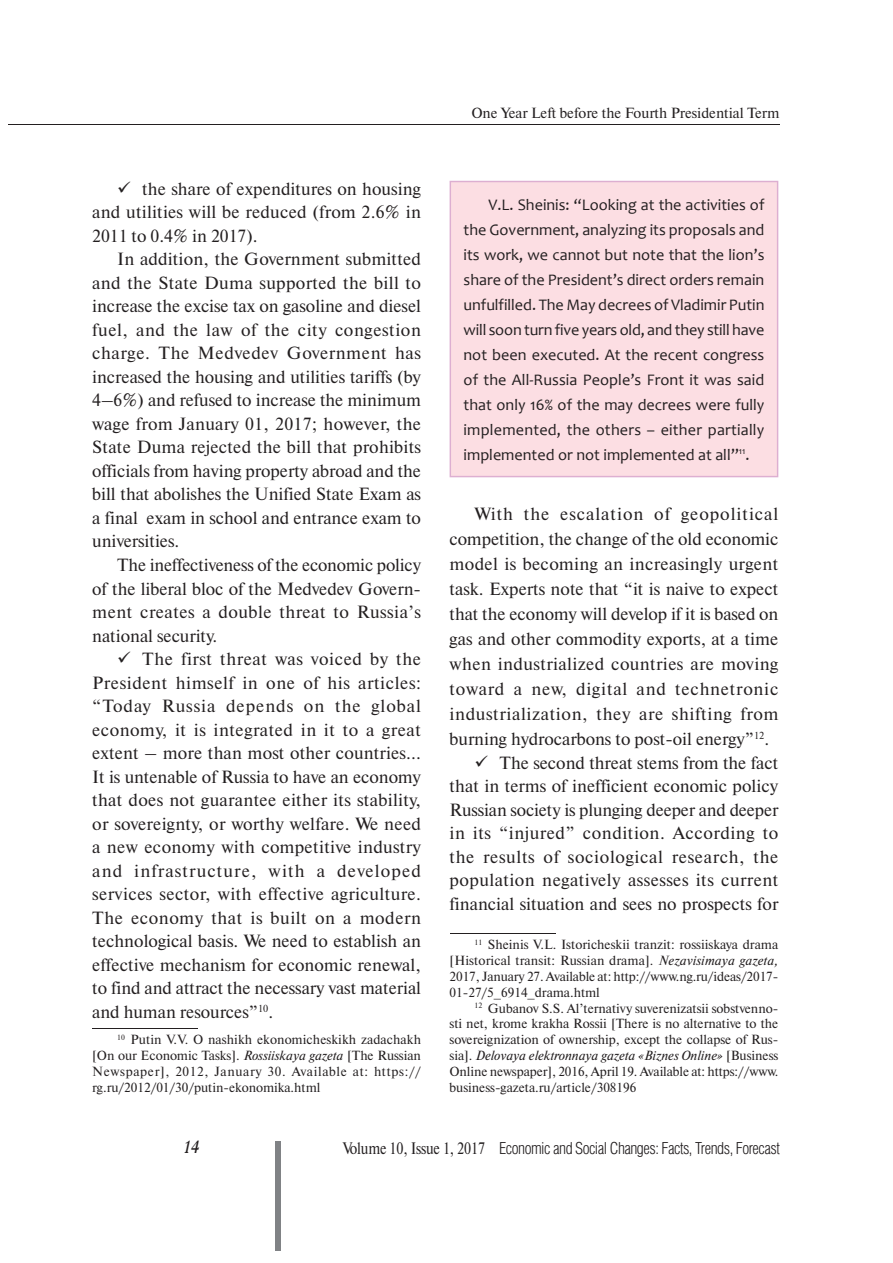
<style>
.page{position:relative;width:893px;height:1263px;background:#fff}
.page>*{position:absolute;margin:0;border:0;box-sizing:border-box;transform-origin:0 0}
.t1{font:17.7px/23.5px "Newton C";color:#231f20;text-align:justify}
.t2{font:italic 17.7px "Academy";color:#231f20}
.t3{font:300 16.65px "Helios Cond";letter-spacing:-.03em;color:#231f20}
.t4{font:16.2px/25px "Candara";color:#231f20;text-align:justify}
.t5{font:14.7px "Newton C";color:#231f20}
.t6{font:13.2px/15.9px "Newton C";color:#231f20;text-align:justify}
.s1{font-style:italic}
.s2{color:#222}
.s3{font-family:"Newton C";font-weight:400}
</style>
<div class="page">
<hr style="left:92px;top:1028px;width:106px;height:1px;background:#231f20">
<hr style="left:450px;top:933px;width:105px;height:1px;background:#231f20">
<div style="left:450px;top:181px;width:328px;height:296px;background:#fcdee3"></div>
<div style="left:275px;top:1141px;width:6px;height:109px;background:#808285"></div>
<hr style="left:9px;top:124px;width:771px;height:1px;background:#231f20">
<p class="t1" style="left:92px;top:178px;width:330px;text-indent:25px">✓ the share of expenditures on housing and utilities will be reduced (from 2.6% in 2011 to 0.4% in 2017).</p>
<p class="t1" style="left:92px;top:249px;width:330px;text-indent:25px">In addition, the Government submitted and the State Duma supported the bill to increase the excise tax on gasoline and diesel fuel, and the law of the city congestion charge. The Medvedev Government has increased the housing and utilities tariffs (by 4–6%) and refused to increase the minimum wage from January 01, 2017; however, the State Duma rejected the bill that prohibits officials from having property abroad and the bill that abolishes the Unified State Exam as a final exam in school and entrance exam to universities.</p>
<p class="t1" style="left:92px;top:555px;width:330px;text-indent:25px">The ineffectiveness of the economic policy of the liberal bloc of the Medvedev Govern&shy;ment creates a double threat to Russia’s national security.</p>
<p class="t1" style="left:92px;top:649px;width:330px;text-indent:25px">✓ The first threat was voiced by the President himself in one of his articles: “Today Russia depends on the global economy, it is integrated in it to a great extent – more than most other countries...<br>It is untenable of Russia to have an economy that does not guarantee either its stability, or sovereignty, or worthy welfare. We need a new economy with competitive industry and infrastructure, with a developed services sector, with effective agriculture.<br>The economy that is built on a modern technological basis. We need to establish an effective mechanism for economic renewal, to find and attract the necessary vast material and human resources”<sup>9</sup><sup>10</sup>.</p>
<p class="t6" style="left:92px;top:1033px;width:330px;text-indent:25px"><sup>10</sup> Putin V.V. O nashikh ekonomicheskikh zadachakh [On our Economic Tasks]. <span class="s1">Rossiiskaya gazeta</span> [The Russian Newspaper], 2012, January 30. Available at: https:// rg.ru/2012/01/30/putin-ekonomika.html</p>
<p class="t5" style="left:471px;top:108px;width:310px">One Year Left before the Fourth Presidential Term</p>
<p class="t4" style="left:463px;top:194px;width:302px;text-indent:25px">V.L. Sheinis: “Looking at the activities of the Government, analyzing its proposals and its work, we cannot but note that the lion’s share of the President’s direct orders remain unfulfilled. The May decrees of Vladimir Putin will soon turn five years old, and they still have not been executed. At the recent congress of the All-Russia People’s Front it was said that only 16% of the may decrees were fully implemented, the others – either partially implemented or not implemented at all”<sup>11</sup>.</p>
<p class="t1" style="left:450px;top:503px;width:330px;line-height:25px;text-indent:25px">With the escalation of geopolitical competition, the change of the old economic model is becoming an increasingly urgent task. Experts note that “it is naive to expect that the economy will develop if it is based on gas and other commodity exports, at a time when industrialized countries are moving toward a new, digital and technetronic industrialization, they are shifting from burning hydrocarbons to post-oil energy”<sup>12</sup><sup>10</sup><span class="s2">.</span></p>
<p class="t1" style="left:450px;top:752px;width:330px;text-indent:25px">✓ The second threat stems from the fact that in terms of inefficient economic policy Russian society is plunging deeper and deeper in its “injured” condition. According to the results of sociological research, the population negatively assesses its current financial situation and sees no prospects for</p>
<p class="t6" style="left:450px;top:938px;width:330px;text-indent:25px"><sup>11</sup> Sheinis V.L. Istoricheskii tranzit: rossiiskaya drama [Historical transit: Russian drama]. <span class="s1">Nezavisimaya gazeta, </span>2017, January 27. Available at: http://www.ng.ru/ideas/2017- 01-27/5_6914_drama.html</p>
<p class="t6" style="left:450px;top:1001px;width:330px;text-indent:25px"><sup>12</sup> Gubanov S.S. Al’ternativy suverenizatsii sobstvenno&shy;sti net, krome krakha Rossii [There is no alternative to the sovereignization of ownership, except the collapse of Rus&shy;sia]. <span class="s1">Delovaya elektronnaya gazeta «Biznes Online»</span> [Business Online newspaper], 2016, April 19. Available at: https://www. business-gazeta.ru/article/308196</p>
<p class="t2" style="left:184px;top:1139px;width:18px">14</p>
<p class="t3" style="left:343px;top:1143px;width:439px"><span class="s3">Volume 10, Issue 1, 2017</span> Economic and Social Changes: Facts, Trends, Forecast</p>
</div>
